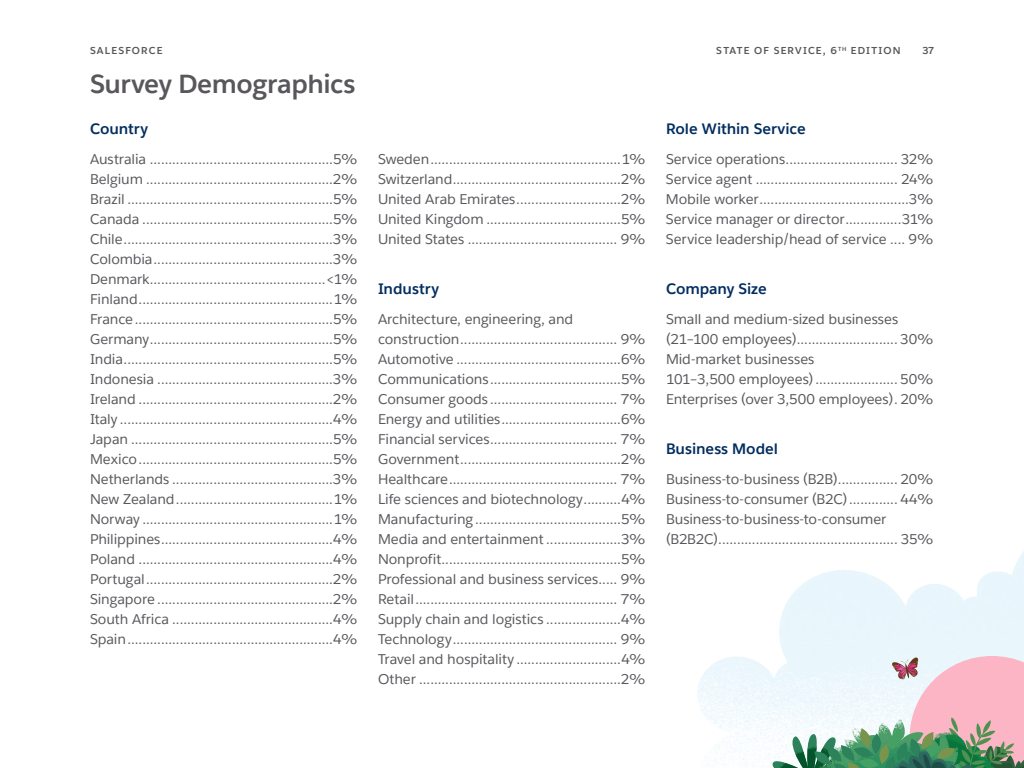
<style>
.page{position:relative;width:1024px;height:768px;background:#fff}
.page>*{position:absolute;margin:0;border:0;box-sizing:border-box;transform-origin:0 0}
.t1{font:700 26px "Salesforce Sans";letter-spacing:-.015em;color:#59575c}
.t2{font:700 15px "Salesforce Sans";letter-spacing:-.005em;color:#032d60}
.t3{font:14px/20px "Salesforce Sans";letter-spacing:-.005em;color:#59575c;text-align:justify}
.t4{font:700 10px "Salesforce Sans";letter-spacing:.12em;color:#59575c}
</style>
<div class="page">
<svg style="left:772px;top:656px;width:252px;height:112px"></svg>
<p class="t4" style="left:90px;top:44px;width:74px">SALESFORCE</p>
<p class="t4" style="left:716px;top:44px;width:186px">STATE OF SERVICE, 6<sup>TH</sup> EDITION</p>
<p class="t4" style="left:922px;top:44px;width:13px">37</p>
<h1 class="t1" style="left:90px;top:67px;width:267px">Survey Demographics</h1>
<p class="t2" style="left:90px;top:119px;width:59px">Country</p>
<p class="t3" style="left:90px;top:149px;width:270px">Australia .................................................5% Belgium ..................................................2% Brazil .......................................................5% Canada ...................................................5% Chile........................................................3% Colombia................................................3% Denmark...............................................&lt;1% Finland....................................................1% France.....................................................5% Germany.................................................5% India........................................................5% Indonesia ...............................................3% Ireland ....................................................2% Italy .........................................................4% Japan ......................................................5% Mexico....................................................5% Netherlands ...........................................3% New Zealand..........................................1% Norway ...................................................1% Philippines..............................................4% Poland ....................................................4% Portugal..................................................2% Singapore ...............................................2% South Africa ...........................................4% Spain.......................................................4%</p>
<p class="t3" style="left:378px;top:149px;width:270px">Sweden...................................................1% Switzerland.............................................2% United Arab Emirates............................2% United Kingdom ....................................5% United States ........................................ 9%</p>
<p class="t2" style="left:666px;top:119px;width:141px">Role Within Service</p>
<p class="t3" style="left:666px;top:149px;width:270px">Service operations.............................. 32% Service agent ...................................... 24% Mobile worker........................................3% Service manager or director...............31% Service leadership/head of service .... 9%</p>
<p class="t2" style="left:666px;top:279px;width:102px">Company Size</p>
<p class="t3" style="left:666px;top:309px;width:270px;text-align:left">Small and medium-sized businesses (21–100 employees)........................... 30% Mid-market businesses<br>101–3,500 employees) ...................... 50% Enterprises (over 3,500 employees). 20%</p>
<p class="t2" style="left:666px;top:439px;width:114px">Business Model</p>
<p class="t3" style="left:666px;top:469px;width:270px;text-align:left">Business-to-business (B2B)................ 20% Business-to-consumer (B2C)............. 44% Business-to-business-to-consumer (B2B2C)................................................ 35%</p>
<p class="t2" style="left:378px;top:279px;width:62px">Industry</p>
<p class="t3" style="left:378px;top:309px;width:270px;text-align:left">Architecture, engineering, and construction.......................................... 9% Automotive ............................................6% Communications ...................................5% Consumer goods .................................. 7% Energy and utilities................................6% Financial services.................................. 7% Government...........................................2% Healthcare............................................. 7% Life sciences and biotechnology..........4% Manufacturing .......................................5% Media and entertainment ....................3% Nonprofit................................................5% Professional and business services..... 9% Retail...................................................... 7% Supply chain and logistics ....................4% Technology............................................ 9% Travel and hospitality ............................4% Other ......................................................2%</p>
</div>
